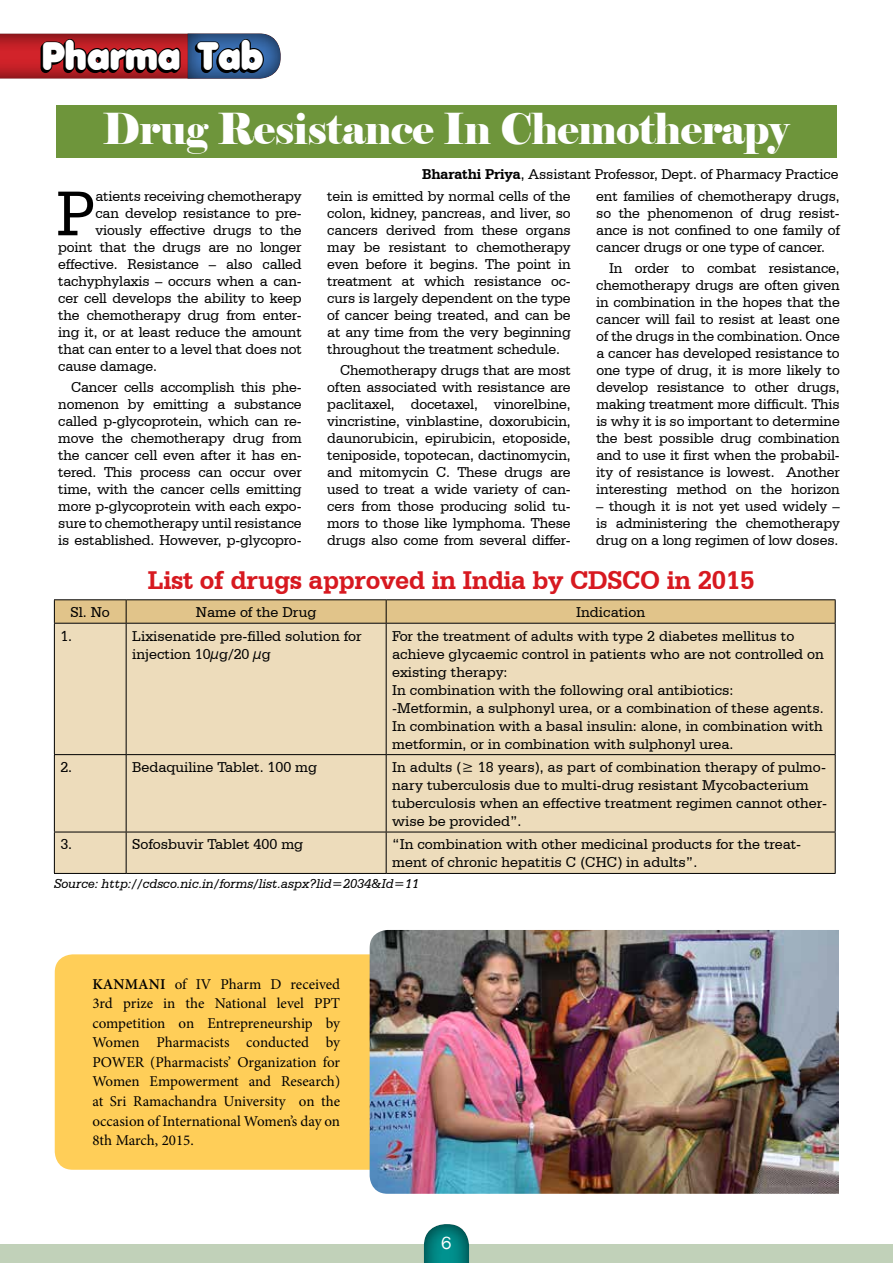
<style>
.page{position:relative;width:893px;height:1263px;background:#fff}
.page>*{position:absolute;margin:0;border:0;box-sizing:border-box;transform-origin:0 0}
.t1{font:67.2px "Serifa BT";color:#000}
.t2{font:42.6px "Elephant";letter-spacing:-.01em;color:#fff;scale:.95 1}
.t3{font:37.95px "Anja Eliane Nornal";color:#fff;scale:.94 1}
.t4{font:700 27px "Serifa BT";letter-spacing:-.01em;color:#d71920}
.t5{font:18px "Frankfurt Gothic";color:#fff}
.t6{font:15px/17px "Serifa BT";color:#000;text-align:justify}
.t7{font:15px/19.5px "Minion Pro";letter-spacing:-.005em;color:#000;text-align:justify}
.t8{font:italic 13.5px "Serifa BT";color:#000}
.s1{font-weight:700}
.s2{font-weight:600}
</style>
<div class="page">
<div style="left:0;top:1244px;width:893px;height:19px;background:#c1d1b9"></div>
<div style="left:423px;top:1223px;width:48px;height:40px;background:#000;opacity:.75"></div>
<div style="left:55px;top:954px;width:352px;height:216px;background:#ffce58;border-radius:18px"></div>
<svg style="left:0;top:34px;width:281px;height:45px;background:#6f2b3c"></svg>
<div style="left:55px;top:624px;width:780px;height:249px;background:#eddcbb"></div>
<hr style="left:54px;top:599px;width:72px;height:1px;background:#000">
<hr style="left:126px;top:599px;width:260px;height:1px;background:#000">
<hr style="left:386px;top:599px;width:450px;height:1px;background:#000">
<svg style="left:54px;top:600px;width:782px;height:23px;background:#d9bd85"></svg>
<hr style="left:54px;top:623px;width:72px;height:1px;background:#000">
<hr style="left:54px;top:624px;width:1px;height:130px;background:#000">
<hr style="left:126px;top:623px;width:260px;height:1px;background:#000">
<hr style="left:126px;top:624px;width:1px;height:130px;background:#000">
<hr style="left:386px;top:623px;width:450px;height:1px;background:#000">
<hr style="left:386px;top:624px;width:1px;height:130px;background:#000">
<hr style="left:835px;top:624px;width:1px;height:130px;background:#000">
<hr style="left:54px;top:754px;width:72px;height:1px;background:#000">
<hr style="left:54px;top:755px;width:1px;height:77px;background:#000">
<hr style="left:126px;top:754px;width:260px;height:1px;background:#000">
<hr style="left:126px;top:755px;width:1px;height:77px;background:#000">
<hr style="left:386px;top:754px;width:450px;height:1px;background:#000">
<hr style="left:386px;top:755px;width:1px;height:77px;background:#000">
<hr style="left:835px;top:755px;width:1px;height:77px;background:#000">
<hr style="left:54px;top:832px;width:72px;height:1px;background:#000">
<hr style="left:54px;top:832px;width:1px;height:41px;background:#000">
<hr style="left:126px;top:832px;width:260px;height:1px;background:#000">
<hr style="left:126px;top:832px;width:1px;height:41px;background:#000">
<hr style="left:386px;top:832px;width:450px;height:1px;background:#000">
<hr style="left:386px;top:832px;width:1px;height:41px;background:#000">
<hr style="left:835px;top:832px;width:1px;height:41px;background:#000">
<hr style="left:54px;top:873px;width:72px;height:1px;background:#000">
<hr style="left:126px;top:873px;width:260px;height:1px;background:#000">
<hr style="left:386px;top:873px;width:450px;height:1px;background:#000">
<div style="left:57px;top:105px;width:780px;height:53px;background:#6e953b"></div>
<img style="left:370px;top:930px;width:469px;height:264px">
<h3 class="t3" style="left:42px;top:38px;width:237px">Pharma Tab</h3>
<h2 class="t2" style="left:102px;top:102px;width:724px">Drug Resistance In Chemotherapy</h2>
<p class="t6" style="left:422px;top:165px;width:418px"><span class="s1">Bharathi Priya</span>, Assistant Professor, Dept. of Pharmacy Practice</p>
<h1 class="t1" style="left:56px;top:173px;width:41px">P</h1>
<p class="t6" style="left:95px;top:188px;width:208px">atients receiving chemotherapy</p>
<p class="t6" style="left:95px;top:205px;width:208px">can develop resistance to pre-</p>
<p class="t6" style="left:95px;top:222px;width:208px">viously effective drugs to the</p>
<p class="t6" style="left:58px;top:239px;width:245px">point that the drugs are no longer</p>
<p class="t6" style="left:58px;top:256px;width:245px">effective. Resistance – also called</p>
<p class="t6" style="left:58px;top:272px;width:245px">tachyphylaxis – occurs when a can-</p>
<p class="t6" style="left:58px;top:289px;width:245px">cer cell develops the ability to keep</p>
<p class="t6" style="left:58px;top:306px;width:245px">the chemotherapy drug from enter-</p>
<p class="t6" style="left:58px;top:323px;width:245px">ing it, or at least reduce the amount</p>
<p class="t6" style="left:58px;top:340px;width:245px">that can enter to a level that does not</p>
<p class="t6" style="left:58px;top:357px;width:100px">cause damage.</p>
<p class="t6" style="left:58px;top:378px;width:245px;text-indent:13px">Cancer cells accomplish this phe&shy;nomenon by emitting a substance called p-glycoprotein, which can re&shy;move the chemotherapy drug from the cancer cell even after it has en&shy;tered. This process can occur over time, with the cancer cells emitting more p-glycoprotein with each expo&shy;sure to chemotherapy until resistance is established. However, p-glycopro-</p>
<p class="t6" style="left:327px;top:188px;width:245px">tein is emitted by normal cells of the colon, kidney, pancreas, and liver, so cancers derived from these organs may be resistant to chemotherapy even before it begins. The point in treatment at which resistance oc&shy;curs is largely dependent on the type of cancer being treated, and can be at any time from the very beginning throughout the treatment schedule.</p>
<p class="t6" style="left:327px;top:361px;width:245px;text-indent:13px">Chemotherapy drugs that are most often associated with resistance are paclitaxel, docetaxel, vinorelbine, vincristine, vinblastine, doxorubicin, daunorubicin, epirubicin, etoposide, teniposide, topotecan, dactinomycin, and mitomycin C. These drugs are used to treat a wide variety of can&shy;cers from those producing solid tu&shy;mors to those like lymphoma. These drugs also come from several differ-</p>
<p class="t6" style="left:596px;top:188px;width:245px">ent families of chemotherapy drugs, so the phenomenon of drug resist&shy;ance is not confined to one family of cancer drugs or one type of cancer.</p>
<p class="t6" style="left:596px;top:260px;width:245px;text-indent:13px">In order to combat resistance, chemotherapy drugs are often given in combination in the hopes that the cancer will fail to resist at least one of the drugs in the combination. Once a cancer has developed resistance to one type of drug, it is more likely to develop resistance to other drugs, making treatment more difficult. This is why it is so important to determine the best possible drug combination and to use it first when the probabil&shy;ity of resistance is lowest. Another interesting method on the horizon</p>
<p class="t6" style="left:596px;top:497px;width:245px">– though it is not yet used widely – is administering the chemotherapy drug on a long regimen of low doses.</p>
<h3 class="t4" style="left:148px;top:563px;width:608px">List of drugs approved in India by CDSCO in 2015</h3>
<p class="t6" style="left:71px;top:603px;width:41px">Sl. No</p>
<p class="t6" style="left:196px;top:603px;width:122px">Name of the Drug</p>
<p class="t6" style="left:576px;top:603px;width:71px">Indication</p>
<p class="t6" style="left:60px;top:627px;width:13px">1.</p>
<p class="t6" style="left:132px;top:626px;width:231px;line-height:18px">Lixisenatide pre-filled solution for injection 10µg/20 µg</p>
<p class="t6" style="left:392px;top:626px;width:433px;line-height:18px;text-align:left">For the treatment of adults with type 2 diabetes mellitus to achieve glycaemic control in patients who are not controlled on existing therapy:<br>In combination with the following oral antibiotics:<br>-Metformin, a sulphonyl urea, or a combination of these agents.<br>In combination with a basal insulin: alone, in combination with metformin, or in combination with sulphonyl urea.</p>
<p class="t6" style="left:60px;top:758px;width:13px">2.</p>
<p class="t6" style="left:132px;top:758px;width:187px">Bedaquiline Tablet. 100 mg</p>
<p class="t6" style="left:392px;top:758px;width:436px;line-height:18px;text-align:left">In adults (≥ 18 years), as part of combination therapy of pulmo&shy;nary tuberculosis due to multi-drug resistant Mycobacterium tuberculosis when an effective treatment regimen cannot other&shy;wise be provided”.</p>
<p class="t6" style="left:60px;top:836px;width:13px">3.</p>
<p class="t6" style="left:132px;top:836px;width:173px">Sofosbuvir Tablet 400 mg</p>
<p class="t6" style="left:392px;top:835px;width:411px;line-height:18px">“In combination with other medicinal products for the treat&shy;ment of chronic hepatitis C (CHC) in adults”.</p>
<p class="t8" style="left:54px;top:876px;width:367px">Source: http://cdsco.nic.in/forms/list.aspx?lid=2034&amp;Id=11</p>
<p class="t7" style="left:92px;top:974px;width:249px"><span class="s2">KANMANI</span> of IV Pharm D received 3rd prize in the National level PPT competition on Entrepreneurship by Women Pharmacists conducted by POWER (Pharmacists’ Organization for Women Empowerment and Research) at Sri Ramachandra University on the occasion of International Women’s day on 8th March, 2015.</p>
<p class="t5" style="left:441px;top:1232px;width:12px">6</p>
</div>
